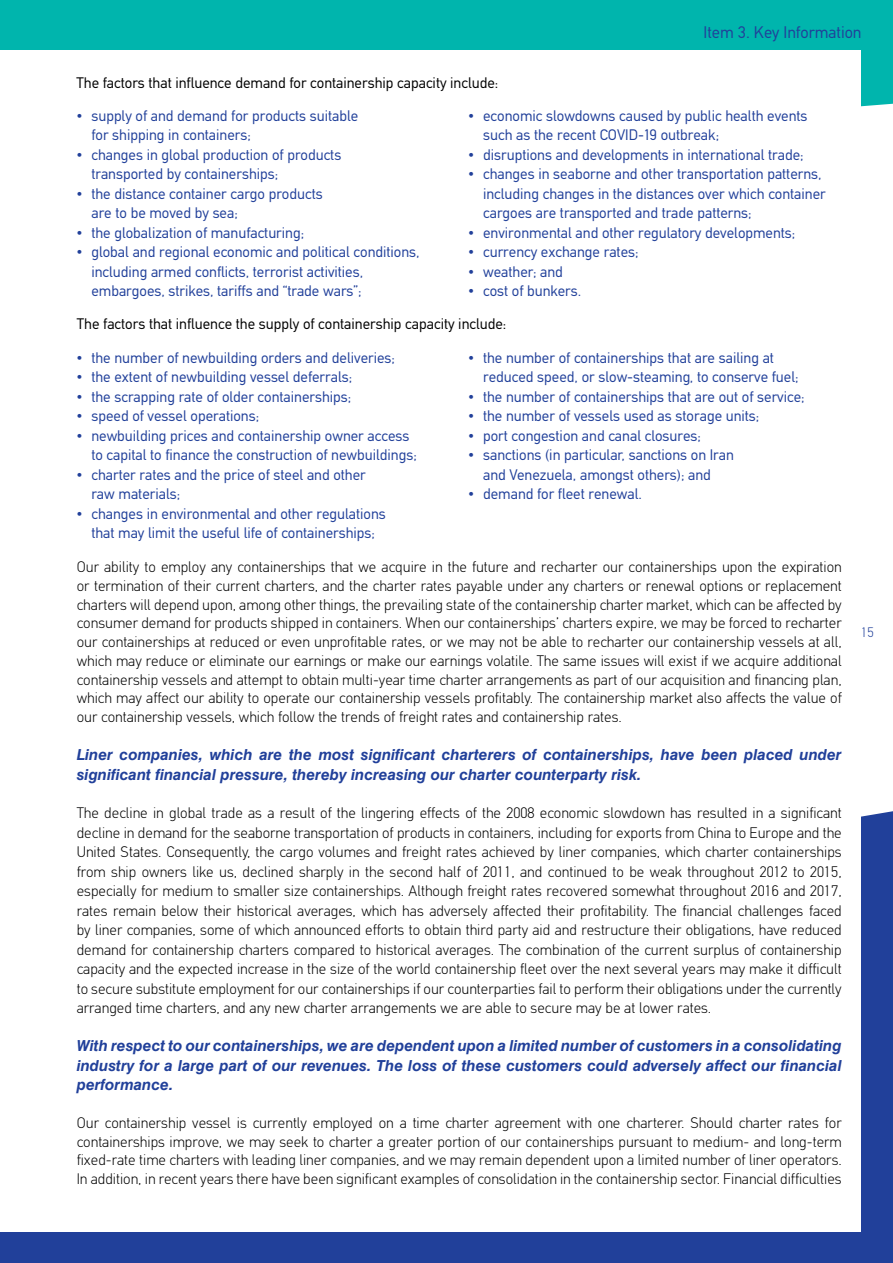
<style>
.page{position:relative;width:893px;height:1263px;background:#fff}
.page>*{position:absolute;margin:0;border:0;box-sizing:border-box;transform-origin:0 0}
.t1{font:16.5px "CF Din";color:#21409a}
.t2{font:300 15px/18.8px "CF Din";color:#000;text-align:justify}
.t3{font:15px/19.5px "CF Din";color:#21409a}
.t4{font:italic 15px/19.5px "UB Helvetica Bold";color:#21409a}
.t5{font:15px "CF Din";color:#000}
.t6{font:300 13.5px "CF Din";color:#21409a}
</style>
<div class="page">
<div style="left:0;top:0;width:893px;height:102px;background:#00b5ad"></div>
<div style="left:0;top:811px;width:893px;height:452px;background:#21409a"></div>
<div style="left:0;top:50px;width:861px;height:1181px;background:#fff"></div>
<p class="t5" style="left:77px;top:74px;width:423px">The factors that influence demand for containership capacity include:</p>
<p class="t1" style="left:704px;top:23px;width:159px">Item 3. Key Information</p>
<p class="t3" style="left:91px;top:106px;width:268px;text-indent:-15px">• supply of and demand for products suitable for shipping in containers;</p>
<p class="t3" style="left:91px;top:145px;width:251px;text-indent:-15px">• changes in global production of products transported by containerships;</p>
<p class="t3" style="left:91px;top:184px;width:233px;text-indent:-15px">• the distance container cargo products are to be moved by sea;</p>
<p class="t3" style="left:77px;top:223px;width:229px">• the globalization of manufacturing;</p>
<p class="t3" style="left:91px;top:243px;width:330px;text-indent:-15px">• global and regional economic and political conditions, including armed conflicts, terrorist activities, embargoes, strikes, tariffs and “trade wars”;</p>
<p class="t3" style="left:483px;top:106px;width:326px;text-indent:-15px">• economic slowdowns caused by public health events such as the recent COVID-19 outbreak;</p>
<p class="t3" style="left:468px;top:145px;width:337px">• disruptions and developments in international trade;</p>
<p class="t3" style="left:483px;top:165px;width:344px;text-indent:-15px">• changes in seaborne and other transportation patterns, including changes in the distances over which container cargoes are transported and trade patterns;</p>
<p class="t3" style="left:468px;top:223px;width:329px">• environmental and other regulatory developments;</p>
<p class="t3" style="left:468px;top:243px;width:172px">• currency exchange rates;</p>
<p class="t3" style="left:468px;top:262px;width:96px">• weather; and</p>
<p class="t3" style="left:468px;top:282px;width:114px">• cost of bunkers.</p>
<p class="t5" style="left:77px;top:316px;width:431px">The factors that influence the supply of containership capacity include:</p>
<p class="t3" style="left:77px;top:348px;width:320px">• the number of newbuilding orders and deliveries;</p>
<p class="t3" style="left:77px;top:367px;width:277px">• the extent of newbuilding vessel deferrals;</p>
<p class="t3" style="left:77px;top:387px;width:276px">• the scrapping rate of older containerships;</p>
<p class="t3" style="left:77px;top:406px;width:184px">• speed of vessel operations;</p>
<p class="t3" style="left:91px;top:426px;width:327px;text-indent:-15px">• newbuilding prices and containership owner access to capital to finance the construction of newbuildings;</p>
<p class="t3" style="left:91px;top:465px;width:276px;text-indent:-15px">• charter rates and the price of steel and other raw materials;</p>
<p class="t3" style="left:77px;top:504px;width:311px;text-align:center">• changes in environmental and other regulations that may limit the useful life of containerships;</p>
<p class="t3" style="left:483px;top:348px;width:317px;text-indent:-15px">• the number of containerships that are sailing at reduced speed, or slow-steaming, to conserve fuel;</p>
<p class="t3" style="left:468px;top:387px;width:338px">• the number of containerships that are out of service;</p>
<p class="t3" style="left:468px;top:406px;width:293px">• the number of vessels used as storage units;</p>
<p class="t3" style="left:468px;top:426px;width:234px">• port congestion and canal closures;</p>
<p class="t3" style="left:468px;top:445px;width:267px;text-align:center">• sanctions (in particular, sanctions on Iran and Venezuela, amongst others); and</p>
<p class="t3" style="left:468px;top:484px;width:175px">• demand for fleet renewal.</p>
<p class="t2" style="left:77px;top:558px;width:766px">Our ability to employ any containerships that we acquire in the future and recharter our containerships upon the expiration or termination of their current charters, and the charter rates payable under any charters or renewal options or replacement charters will depend upon, among other things, the prevailing state of the containership charter market, which can be affected by consumer demand for products shipped in containers. When our containerships’ charters expire, we may be forced to recharter our containerships at reduced or even unprofitable rates, or we may not be able to recharter our containership vessels at all, which may reduce or eliminate our earnings or make our earnings volatile. The same issues will exist if we acquire additional containership vessels and attempt to obtain multi-year time charter arrangements as part of our acquisition and financing plan, which may affect our ability to operate our containership vessels profitably. The containership market also affects the value of our containership vessels, which follow the trends of freight rates and containership rates.</p>
<p class="t4" style="left:77px;top:745px;width:766px">Liner companies, which are the most significant charterers of containerships, have been placed under significant financial pressure, thereby increasing our charter counterparty risk.</p>
<p class="t2" style="left:77px;top:803px;width:766px;line-height:19.5px">The decline in global trade as a result of the lingering effects of the 2008 economic slowdown has resulted in a significant decline in demand for the seaborne transportation of products in containers, including for exports from China to Europe and the United States. Consequently, the cargo volumes and freight rates achieved by liner companies, which charter containerships from ship owners like us, declined sharply in the second half of 2011, and continued to be weak throughout 2012 to 2015, especially for medium to smaller size containerships. Although freight rates recovered somewhat throughout 2016 and 2017, rates remain below their historical averages, which has adversely affected their profitability. The financial challenges faced by liner companies, some of which announced efforts to obtain third party aid and restructure their obligations, have reduced demand for containership charters compared to historical averages. The combination of the current surplus of containership capacity and the expected increase in the size of the world containership fleet over the next several years may make it difficult to secure substitute employment for our containerships if our counterparties fail to perform their obligations under the currently arranged time charters, and any new charter arrangements we are able to secure may be at lower rates.</p>
<p class="t4" style="left:77px;top:1036px;width:766px;text-align:justify">With respect to our containerships, we are dependent upon a limited number of customers in a consolidating industry for a large part of our revenues. The loss of these customers could adversely affect our financial performance.</p>
<p class="t2" style="left:77px;top:1113px;width:766px">Our containership vessel is currently employed on a time charter agreement with one charterer. Should charter rates for containerships improve, we may seek to charter a greater portion of our containerships pursuant to medium- and long-term fixed-rate time charters with leading liner companies, and we may remain dependent upon a limited number of liner operators.<br>In addition, in recent years there have been significant examples of consolidation in the containership sector. Financial difficulties</p>
<p class="t6" style="left:861px;top:624px;width:14px">15</p>
</div>
